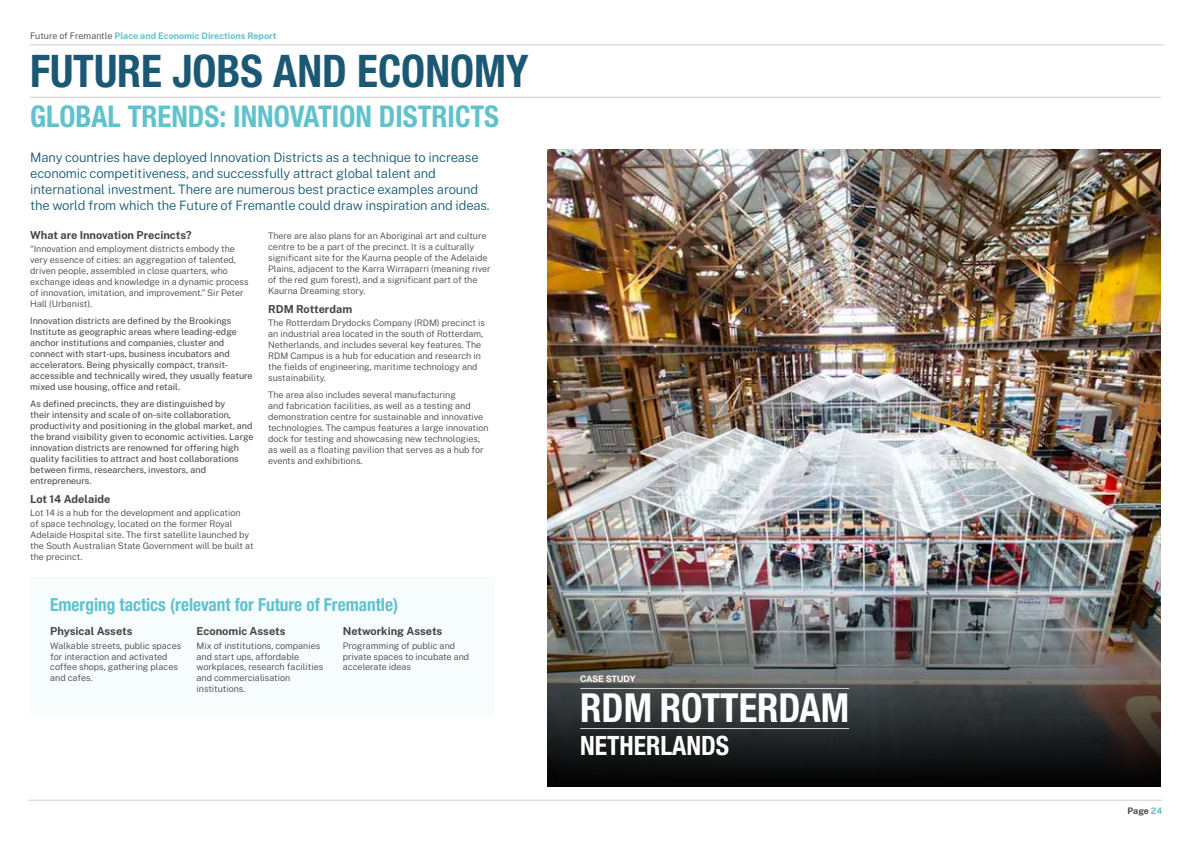
<style>
.page{position:relative;width:1191px;height:842px;background:#fff}
.page>*{position:absolute;margin:0;border:0;box-sizing:border-box;transform-origin:0 0}
.t1{font:700 condensed 45px "Helvetica Neue LT Std";color:#1b5874;scale:.96 1}
.t2{font:700 condensed 40px "Helvetica Neue LT Std";color:#fff;scale:.96 1}
.t3{font:700 condensed 30px "Helvetica Neue LT Std";color:#5fc2cd;scale:.96 1}
.t4{font:700 condensed 26.7px "Helvetica Neue LT Std";color:#fff;scale:.96 1}
.t5{font:700 condensed 18px "Helvetica Neue LT Std";color:#5fc2cd;scale:.96 1}
.t6{font:300 13px/16px "Public Sans";letter-spacing:-.01em;color:#1b5874}
.t7{font:700 11px "Public Sans";color:#444}
.t8{font:300 9px/11px "Public Sans";color:#444}
.t9{font:9px/11px "Public Sans";color:#444}
.t10{font:700 9px "Public Sans";color:#5fc2cd}
.t11{font:700 9px "Helvetica Neue LT Std";color:#fff;scale:.96 1}
.t12{font:700 9px "Public Sans";letter-spacing:-.005em;color:#444}
.s1{font-weight:300;color:#444}
.s2{color:#5fc2cd}
</style>
<div class="page">
<div style="left:30px;top:578px;width:464px;height:138px;background:#f7fcfc"></div>
<hr style="left:28px;top:800px;width:1069px;height:1px;background:#d0d0d0">
<hr style="left:1097px;top:800px;width:65px;height:1px;background:#d0d0d0">
<hr style="left:30px;top:45px;width:1134px;height:1px;background:#d0d0d0">
<img style="left:548px;top:149px;width:613px;height:425px">
<hr style="left:30px;top:97px;width:1131px;height:1px;background:#d0d0d0">
<img style="left:548px;top:574px;width:613px;height:212px">
<hr style="left:580px;top:688px;width:269px;height:1px;background:#d0d0d0">
<hr style="left:580px;top:728px;width:269px;height:1px;background:#d0d0d0">
<p class="t10" style="left:30px;top:29px;width:248px"><span class="s1">Future of Fremantle</span> Place and Economic Directions Report</p>
<h1 class="t1" style="left:30px;top:44px;width:521px">FUTURE JOBS AND ECONOMY</h1>
<h3 class="t3" style="left:30px;top:98px;width:490px">GLOBAL TRENDS: INNOVATION DISTRICTS</h3>
<p class="t6" style="left:30px;top:148px;width:461px">Many countries have deployed Innovation Districts as a technique to increase economic competitiveness, and successfully attract global talent and international investment. There are numerous best practice examples around the world from which the Future of Fremantle could draw inspiration and ideas.</p>
<p class="t7" style="left:30px;top:227px;width:163px">What are Innovation Precincts?</p>
<p class="t8" style="left:30px;top:242px;width:220px">“Innovation and employment districts embody the very essence of cities: an aggregation of talented, driven people, assembled in close quarters, who exchange ideas and knowledge in a dynamic process of innovation, imitation, and improvement.” Sir Peter Hall (Urbanist).</p>
<p class="t9" style="left:30px;top:314px;width:224px">Innovation districts are defined by the Brookings Institute as geographic areas where leading-edge anchor institutions and companies, cluster and connect with start-ups, business incubators and accelerators. Being physically compact, transit&shy;accessible and technically wired, they usually feature mixed use housing, office and retail.</p>
<p class="t9" style="left:30px;top:397px;width:225px">As defined precincts, they are distinguished by<br>their intensity and scale of on-site collaboration, productivity and positioning in the global market, and the brand visibility given to economic activities. Large innovation districts are renowned for offering high quality facilities to attract and host collaborations between firms, researchers, investors, and entrepreneurs.</p>
<p class="t7" style="left:30px;top:491px;width:82px">Lot 14 Adelaide</p>
<p class="t8" style="left:30px;top:506px;width:225px">Lot 14 is a hub for the development and application<br>of space technology, located on the former Royal Adelaide Hospital site. The first satellite launched by the South Australian State Government will be built at the precinct.</p>
<p class="t8" style="left:268px;top:229px;width:224px">There are also plans for an Aboriginal art and culture centre to be a part of the precinct. It is a culturally significant site for the Kaurna people of the Adelaide Plains, adjacent to the Karra Wirraparri (meaning river of the red gum forest), and a significant part of the Kaurna Dreaming story.</p>
<p class="t7" style="left:268px;top:301px;width:86px">RDM Rotterdam</p>
<p class="t8" style="left:268px;top:316px;width:218px">The Rotterdam Drydocks Company (RDM) precinct is an industrial area located in the south of Rotterdam, Netherlands, and includes several key features. The RDM Campus is a hub for education and research in the fields of engineering, maritime technology and sustainability.</p>
<p class="t8" style="left:268px;top:388px;width:222px">The area also includes several manufacturing<br>and fabrication facilities, as well as a testing and demonstration centre for sustainable and innovative technologies. The campus features a large innovation dock for testing and showcasing new technologies, as well as a floating pavilion that serves as a hub for events and exhibitions.</p>
<h3 class="t5" style="left:50px;top:593px;width:364px">Emerging tactics (relevant for Future of Fremantle)</h3>
<p class="t7" style="left:50px;top:623px;width:84px">Physical Assets</p>
<p class="t8" style="left:50px;top:639px;width:133px">Walkable streets, public spaces for interaction and activated coffee shops, gathering places and cafes.</p>
<p class="t7" style="left:343px;top:623px;width:101px">Networking Assets</p>
<p class="t8" style="left:343px;top:639px;width:128px">Programming of public and private spaces to incubate and accelerate ideas</p>
<p class="t7" style="left:196px;top:623px;width:90px">Economic Assets</p>
<p class="t8" style="left:196px;top:639px;width:128px">Mix of institutions, companies and start ups, affordable workplaces, research facilities and commercialisation institutions.</p>
<p class="t11" style="left:580px;top:673px;width:59px">CASE STUDY</p>
<h2 class="t2" style="left:580px;top:684px;width:282px">RDM ROTTERDAM</h2>
<h3 class="t4" style="left:580px;top:730px;width:157px">NETHERLANDS</h3>
<p class="t12" style="left:1127px;top:804px;width:37px">Page <span class="s2">24</span></p>
</div>
